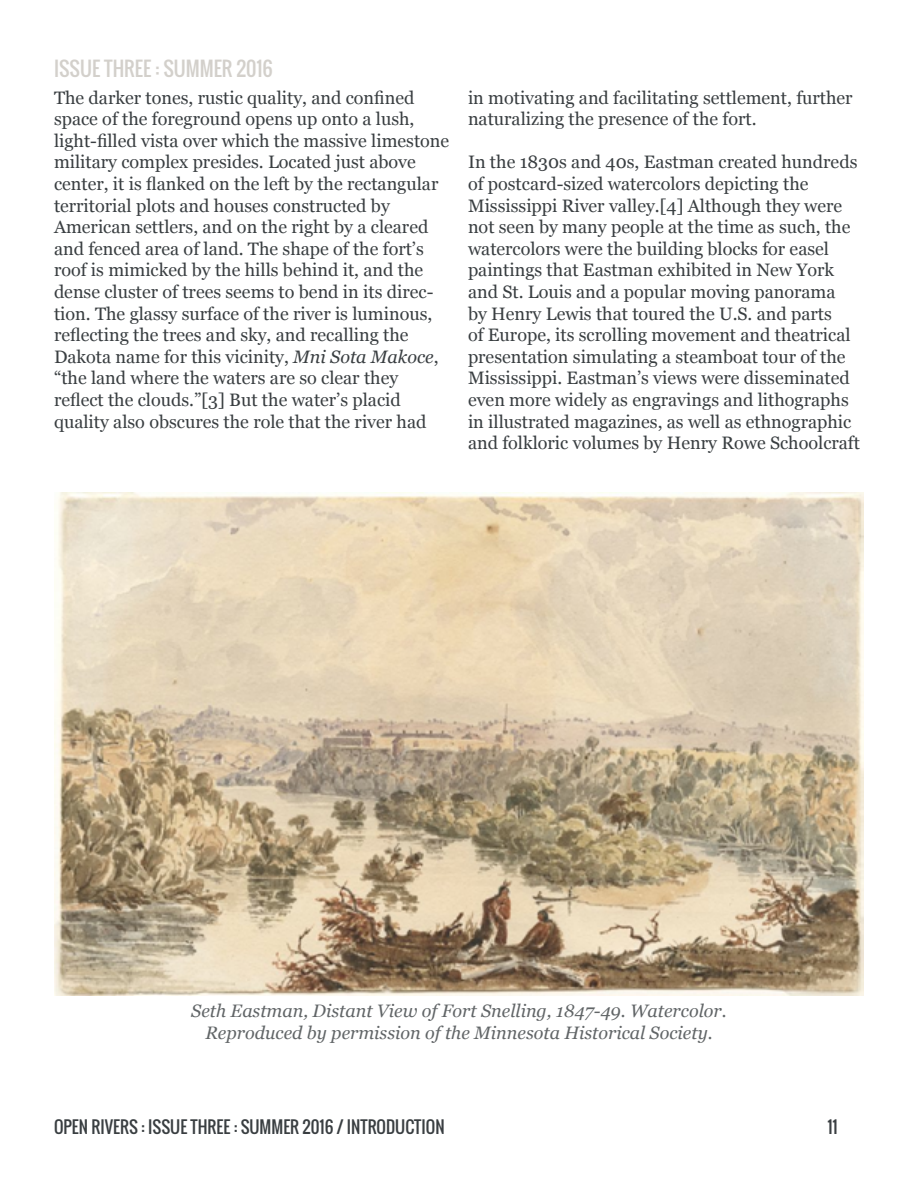
<style>
.page{position:relative;width:918px;height:1188px;background:#fff}
.page>*{position:absolute;margin:0;border:0;box-sizing:border-box;transform-origin:0 0}
.t1{font:19.5px "Oswald";color:#d3d0cb}
.t2{font:18px/21.6px "Georgia";color:#393e41}
.t3{font:italic 18px/21.6px "Georgia";color:#616567;text-align:center}
.t4{font:16.5px "Oswald";color:#393e41}
.s1{font-style:italic}
</style>
<div class="page">
<img style="left:54px;top:493px;width:810px;height:503px">
<p class="t1" style="left:54px;top:54px;width:220px">ISSUE THREE : SUMMER 2016</p>
<p class="t2" style="left:54px;top:86px;width:397px">The darker tones, rustic quality, and confined space of the foreground opens up onto a lush, light-filled vista over which the massive limestone military complex presides. Located just above center, it is flanked on the left by the rectangular territorial plots and houses constructed by American settlers, and on the right by a cleared and fenced area of land. The shape of the fort’s roof is mimicked by the hills behind it, and the dense cluster of trees seems to bend in its direc&shy;tion. The glassy surface of the river is luminous, reflecting the trees and sky, and recalling the Dakota name for this vicinity, <span class="s1">Mni Sota Makoce</span>, “the land where the waters are so clear they reflect the clouds.”[3] But the water’s placid quality also obscures the role that the river had</p>
<p class="t2" style="left:468px;top:86px;width:386px">in motivating and facilitating settlement, further naturalizing the presence of the fort.</p>
<p class="t2" style="left:468px;top:151px;width:394px">In the 1830s and 40s, Eastman created hundreds of postcard-sized watercolors depicting the Mississippi River valley.[4] Although they were not seen by many people at the time as such, the watercolors were the building blocks for easel paintings that Eastman exhibited in New York and St. Louis and a popular moving panorama<br>by Henry Lewis that toured the U.S. and parts<br>of Europe, its scrolling movement and theatrical presentation simulating a steamboat tour of the Mississippi. Eastman’s views were disseminated even more widely as engravings and lithographs in illustrated magazines, as well as ethnographic and folkloric volumes by Henry Rowe Schoolcraft</p>
<p class="t3" style="left:191px;top:999px;width:537px">Seth Eastman, Distant View of Fort Snelling, 1847-49. Watercolor.<br>Reproduced by permission of the Minnesota Historical Society.</p>
<p class="t4" style="left:54px;top:1114px;width:392px">OPEN RIVERS : ISSUE THREE : SUMMER 2016 / INTRODUCTION</p>
<p class="t4" style="left:827px;top:1114px;width:12px">11</p>
</div>
